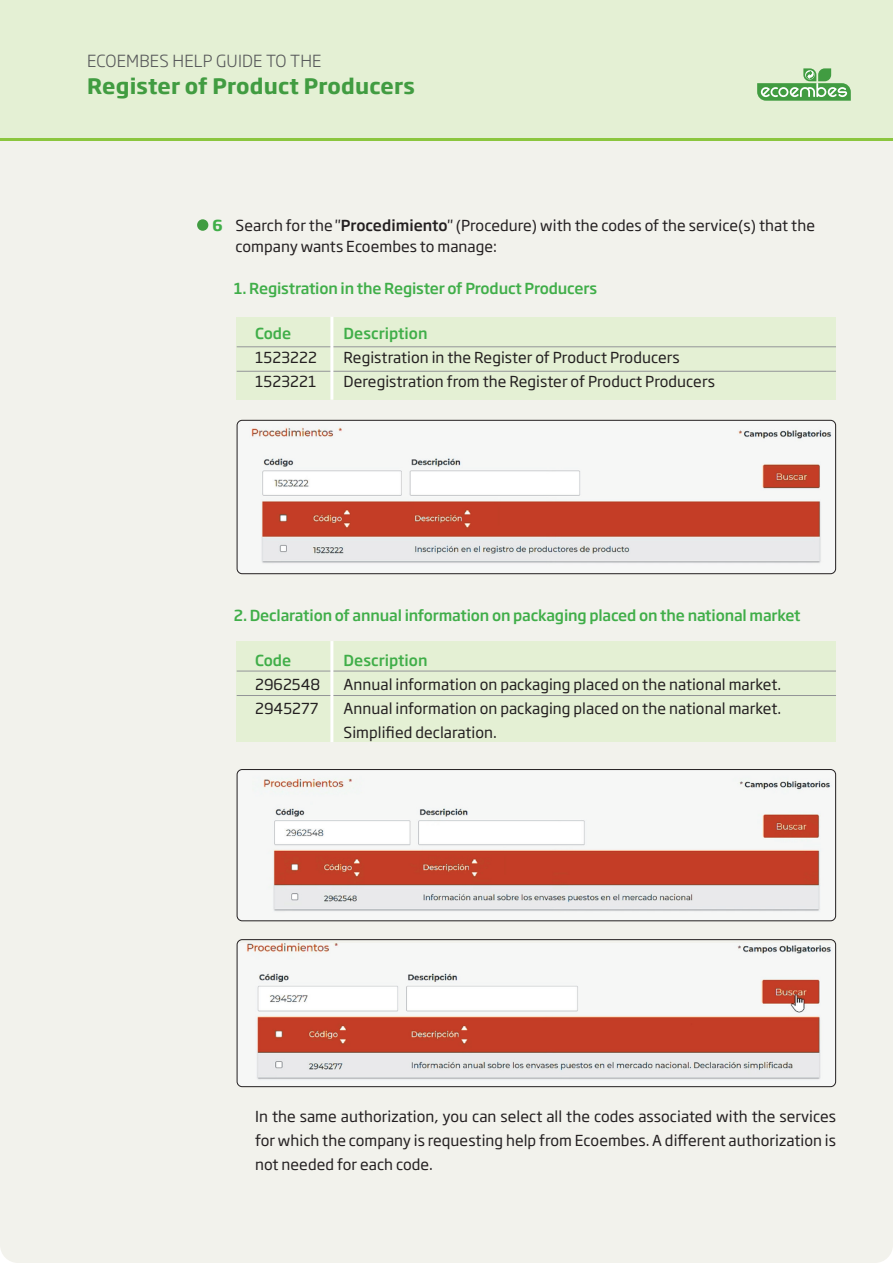
<style>
.page{position:relative;width:893px;height:1263px;background:#f2f2ec}
.page>*{position:absolute;margin:0;border:0;box-sizing:border-box;transform-origin:0 0}
.t1{font:700 21px "Soho Gothic Pro";letter-spacing:.01em;color:#419c41}
.t2{font:300 16.5px "Soho Gothic Pro";letter-spacing:.01em;color:#57585a}
.t3{font:15px/24px "Soho Gothic Pro";letter-spacing:.005em;color:#231f20}
.t4{font:500 15px "Soho Gothic Pro";letter-spacing:-.01em;color:#40ae49}
.s1{font-weight:700;color:#40ae49}
.s2{font-weight:500}
</style>
<div class="page">
<div style="left:0;top:0;width:893px;height:140px;background:#e4f0d4"></div>
<svg style="left:757px;top:68px;width:94px;height:33px"></svg>
<hr style="left:0;top:138px;width:893px;height:2px;background:#8bc63e">
<div style="left:237px;top:317px;width:599px;height:83px;background:#e4f0d4"></div>
<div style="left:237px;top:641px;width:599px;height:101px;background:#e4f0d4"></div>
<img style="left:237px;top:420px;width:599px;height:154px">
<div style="left:237px;top:420px;width:599px;height:154px;border:1px solid #231f20;border-radius:5px"></div>
<img style="left:237px;top:769px;width:599px;height:152px">
<div style="left:237px;top:769px;width:599px;height:152px;border:1px solid #231f20;border-radius:5px"></div>
<img style="left:237px;top:943px;width:599px;height:144px">
<div style="left:237px;top:939px;width:599px;height:148px;border:1px solid #231f20;border-radius:5px"></div>
<div style="left:197px;top:219px;width:11px;height:12px;background:#419c41;border-radius:50%"></div>
<hr style="left:237px;top:347px;width:599px;height:1px;background:#939598">
<hr style="left:237px;top:671px;width:599px;height:1px;background:#939598">
<hr style="left:237px;top:371px;width:599px;height:1px;background:#939598">
<hr style="left:237px;top:695px;width:599px;height:1px;background:#939598">
<hr style="left:330px;top:317px;width:3px;height:83px;background:#fff">
<hr style="left:330px;top:641px;width:3px;height:101px;background:#fff">
<p class="t2" style="left:87px;top:48px;width:236px">ECOEMBES HELP GUIDE TO THE</p>
<h1 class="t1" style="left:87px;top:69px;width:329px">Register of Product Producers</h1>
<p class="t3" style="left:236px;top:214px;width:581px;line-height:21px;text-indent:-23px"><span class="s1">6</span> Search for the "<span class="s2">Procedimiento</span>" (Procedure) with the codes of the service(s) that the company wants Ecoembes to manage:</p>
<p class="t4" style="left:234px;top:277px;width:365px">1. Registration in the Register of Product Producers</p>
<p class="t4" style="left:255px;top:322px;width:38px">Code</p>
<p class="t4" style="left:344px;top:322px;width:86px">Description</p>
<p class="t3" style="left:255px;top:345px;width:63px">1523222</p>
<p class="t3" style="left:344px;top:345px;width:338px">Registration in the Register of Product Producers</p>
<p class="t3" style="left:255px;top:369px;width:63px">1523221</p>
<p class="t3" style="left:344px;top:369px;width:373px">Deregistration from the Register of Product Producers</p>
<p class="t4" style="left:234px;top:604px;width:568px">2. Declaration of annual information on packaging placed on the national market</p>
<p class="t4" style="left:255px;top:649px;width:38px">Code</p>
<p class="t4" style="left:344px;top:649px;width:86px">Description</p>
<p class="t3" style="left:255px;top:672px;width:67px">2962548</p>
<p class="t3" style="left:344px;top:672px;width:439px">Annual information on packaging placed on the national market.</p>
<p class="t3" style="left:255px;top:696px;width:65px">2945277</p>
<p class="t3" style="left:344px;top:696px;width:439px">Annual information on packaging placed on the national market.<br>Simplified declaration.</p>
<p class="t3" style="left:255px;top:1104px;width:582px;text-align:justify">In the same authorization, you can select all the codes associated with the services for which the company is requesting help from Ecoembes. A different authorization is not needed for each code.</p>
</div>
